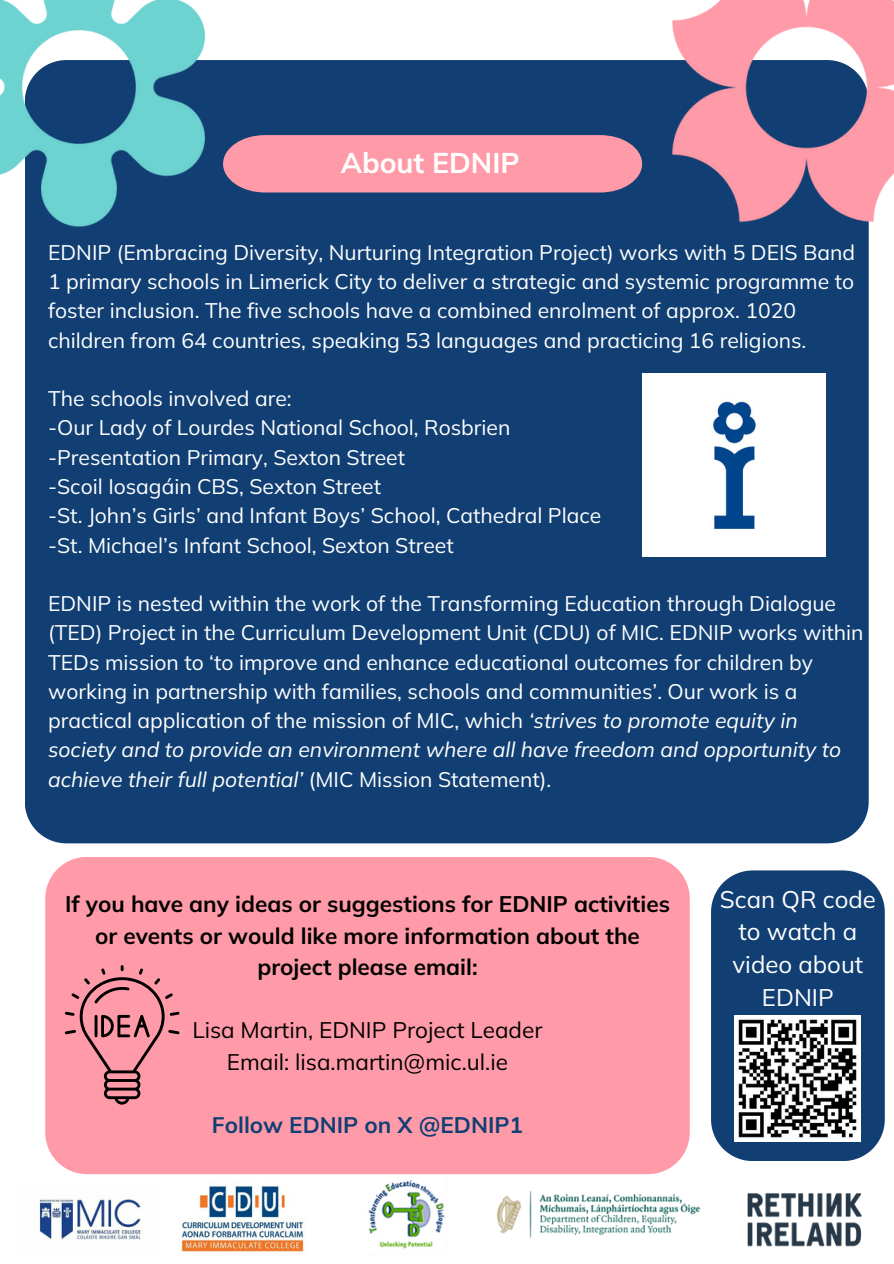
<style>
.page{position:relative;width:894px;height:1264px;background:#fff}
.page>*{position:absolute;margin:0;border:0;box-sizing:border-box;transform-origin:0 0}
.t1{font:700 28.5px "Mulish";color:#fff}
.t2{font:24px/32.7px "Mulish";color:#feffff;text-align:center}
.t3{font:700 22.5px/31.5px "Mulish";color:#000;text-align:center}
.t4{font:22.5px/31.5px "Mulish";color:#000;text-align:center}
.t5{font:700 22.5px "Mulish";color:#123f73}
.t6{font:21.15px/29.2px "Mulish";color:#feffff}
.s1{font-style:italic}
</style>
<div class="page">
<img style="left:39px;top:1198px;width:102px;height:42px">
<img style="left:496px;top:1191px;width:205px;height:47px">
<img style="left:179px;top:1186px;width:126px;height:66px">
<img style="left:747px;top:1193px;width:115px;height:54px">
<img style="left:366px;top:1174px;width:81px;height:75px">
<div style="left:45px;top:857px;width:644px;height:317px;background:#ff9ba8"></div>
<svg style="left:65px;top:965px;width:114px;height:139px"></svg>
<div style="left:25px;top:60px;width:843px;height:783px;background:#123f73"></div>
<img style="left:642px;top:0;width:251px;height:252px">
<div style="left:711px;top:870px;width:173px;height:290px;background:#123f73"></div>
<img style="left:734px;top:1015px;width:126px;height:126px">
<div style="left:250px;top:135px;width:392px;height:57px;background:#ff9ba8"></div>
<img style="left:642px;top:373px;width:183px;height:184px">
<img style="left:0;top:0;width:250px;height:258px">
<p class="t1" style="left:340px;top:145px;width:180px">About EDNIP</p>
<p class="t6" style="left:48px;top:237px;width:808px">EDNIP (Embracing Diversity, Nurturing Integration Project) works with 5 DEIS Band 1 primary schools in Limerick City to deliver a strategic and systemic programme to foster inclusion. The five schools have a combined enrolment of approx. 1020 children from 64 countries, speaking 53 languages and practicing 16 religions.</p>
<p class="t6" style="left:48px;top:383px;width:245px">The schools involved are:</p>
<h1 class="t6" style="left:48px;top:413px;width:463px">-Our Lady of Lourdes National School, Rosbrien</h1>
<p class="t6" style="left:48px;top:442px;width:358px">-Presentation Primary, Sexton Street</p>
<p class="t6" style="left:48px;top:471px;width:334px">-Scoil Iosagáin CBS, Sexton Street</p>
<p class="t6" style="left:48px;top:500px;width:554px">-St. John’s Girls’ and Infant Boys’ School, Cathedral Place</p>
<p class="t6" style="left:48px;top:530px;width:407px">-St. Michael’s Infant School, Sexton Street</p>
<p class="t6" style="left:48px;top:588px;width:816px">EDNIP is nested within the work of the Transforming Education through Dialogue (TED) Project in the Curriculum Development Unit (CDU) of MIC. EDNIP works within TEDs mission to ‘to improve and enhance educational outcomes for children by working in partnership with families, schools and communities’. Our work is a practical application of the mission of MIC, which <span class="s1">‘strives to promote equity in society and to provide an environment where all have freedom and opportunity to achieve their full potential’</span> (MIC Mission Statement).</p>
<p class="t3" style="left:65px;top:888px;width:606px">If you have any ideas or suggestions for EDNIP activities or events or would like more information about the project please email:</p>
<p class="t4" style="left:192px;top:1014px;width:351px">Lisa Martin, EDNIP Project Leader<br>Email: lisa.martin@mic.ul.ie</p>
<p class="t5" style="left:212px;top:1110px;width:312px">Follow EDNIP on X @EDNIP1</p>
<p class="t2" style="left:719px;top:882px;width:157px">Scan QR code to watch a video about<br>EDNIP</p>
</div>
